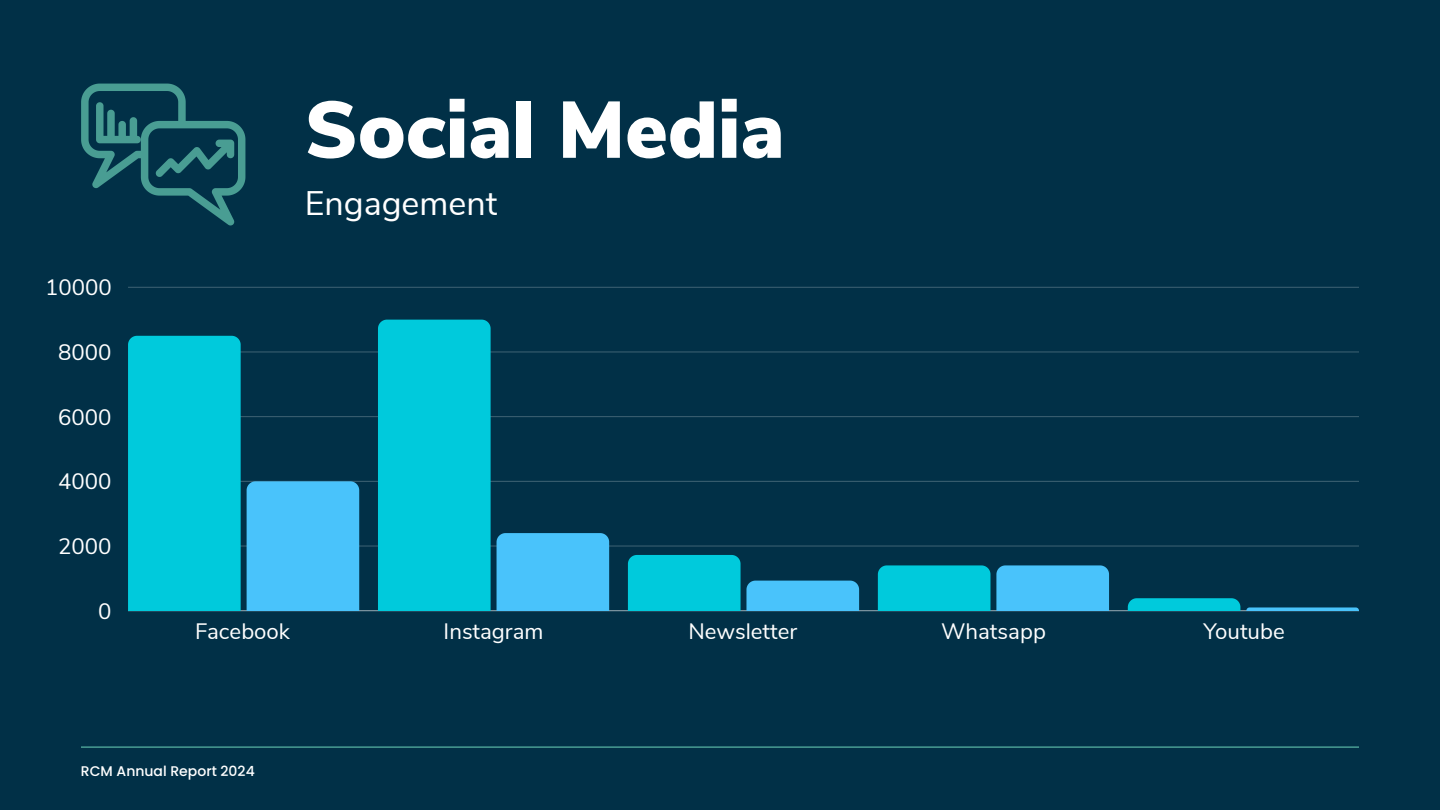
<style>
.page{position:relative;width:1440px;height:810px;background:#013047}
.page>*{position:absolute;margin:0;border:0;box-sizing:border-box;transform-origin:0 0}
.t1{font:900 80px "Nunito Sans";color:#fff}
.t2{font:34px "Nunito Sans";color:#fff}
.t3{font:22.3px "Nunito Sans";color:#fff}
.t4{font:500 14px "Poppins";color:#fff}
</style>
<div class="page">
<hr style="left:128px;top:610px;width:1231px;height:1px;background:#fff;opacity:.6">
<hr style="left:128px;top:546px;width:1231px;height:1px;background:#214a5e">
<hr style="left:128px;top:481px;width:1231px;height:1px;background:#355b6d">
<hr style="left:128px;top:416px;width:1231px;height:1px;background:#365b6d">
<hr style="left:128px;top:352px;width:1231px;height:1px;background:#1d475b">
<hr style="left:128px;top:287px;width:1231px;height:1px;background:#31576a">
<div style="left:128px;top:336px;width:113px;height:275px;background:#00cadc"></div>
<div style="left:247px;top:481px;width:112px;height:130px;background:#49c3fb"></div>
<div style="left:378px;top:320px;width:113px;height:291px;background:#00cadc"></div>
<div style="left:497px;top:533px;width:112px;height:78px;background:#49c3fb"></div>
<svg style="left:628px;top:555px;width:231px;height:56px"></svg>
<div style="left:878px;top:565px;width:112px;height:46px;background:#00cadc"></div>
<div style="left:996px;top:565px;width:113px;height:46px;background:#49c3fb"></div>
<svg style="left:1128px;top:598px;width:112px;height:13px"></svg>
<svg style="left:1246px;top:607px;width:113px;height:4px"></svg>
<svg style="left:81px;top:84px;width:164px;height:141px"></svg>
<hr style="left:81px;top:746px;width:1278px;height:2px;background:#499d93">
<p class="t3" style="left:45px;top:273px;width:68px">10000</p>
<p class="t3" style="left:58px;top:337px;width:55px">8000</p>
<p class="t3" style="left:58px;top:402px;width:55px">6000</p>
<p class="t3" style="left:58px;top:467px;width:55px">4000</p>
<p class="t3" style="left:58px;top:531px;width:55px">2000</p>
<p class="t3" style="left:98px;top:596px;width:15px">0</p>
<p class="t1" style="left:305px;top:77px;width:481px">Social Media</p>
<h1 class="t2" style="left:305px;top:181px;width:194px">Engagement</h1>
<p class="t3" style="left:195px;top:616px;width:97px">Facebook</p>
<p class="t3" style="left:444px;top:616px;width:101px">Instagram</p>
<p class="t3" style="left:688px;top:616px;width:110px">Newsletter</p>
<p class="t3" style="left:941px;top:616px;width:106px">Whatsapp</p>
<p class="t3" style="left:1204px;top:616px;width:83px">Youtube</p>
<h2 class="t4" style="left:81px;top:761px;width:175px">RCM Annual Report 2024</h2>
</div>
